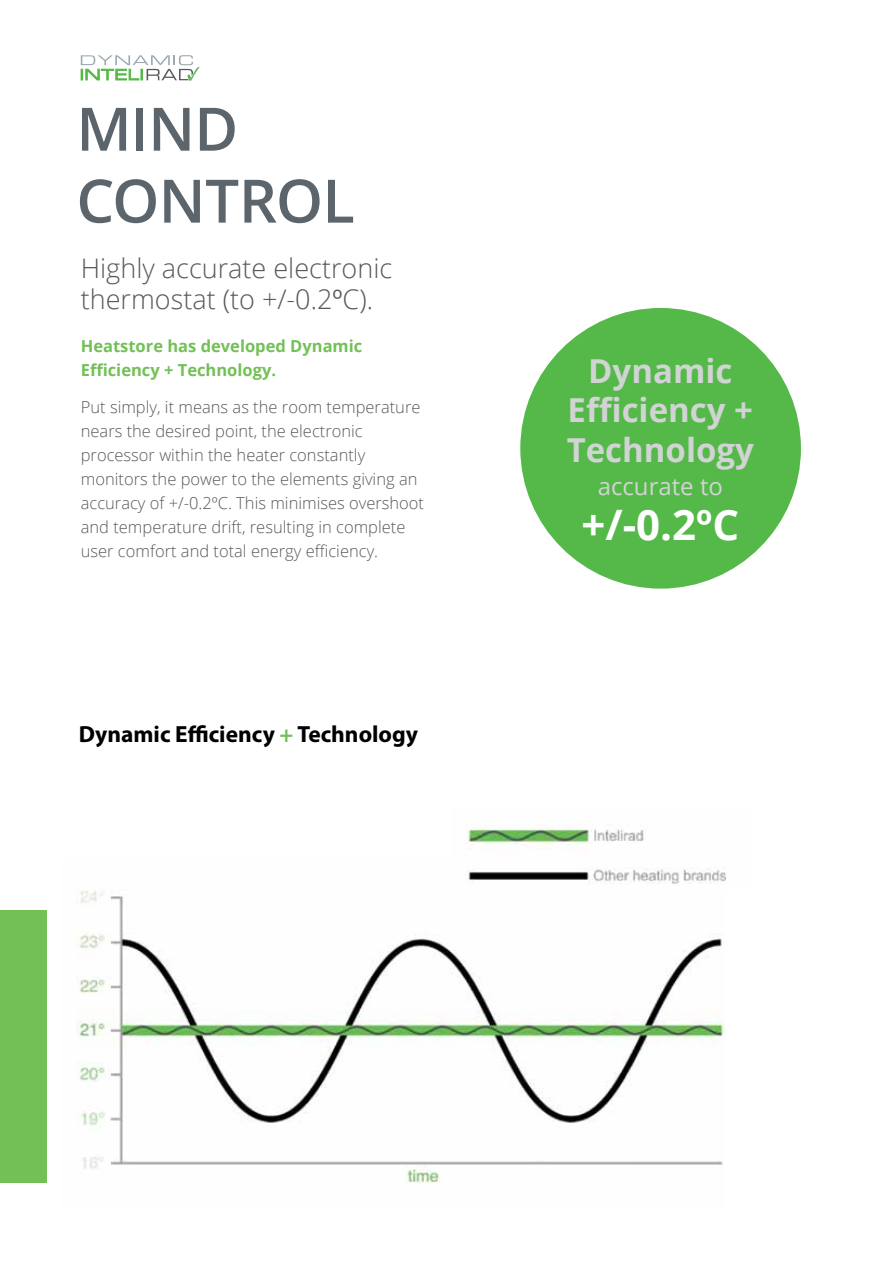
<style>
.page{position:relative;width:893px;height:1263px;background:#fff}
.page>*{position:absolute;margin:0;border:0;box-sizing:border-box;transform-origin:0 0}
.t1{font:600 60px/72px "Open Sans";letter-spacing:-.015em;color:#5c656b}
.t2{font:700 42px "Open Sans";color:#fff}
.t3{font:700 33px/39.6px "Open Sans";color:#d1d3d4;text-align:center}
.t4{font:300 27px/31.5px "Open Sans";color:#58595b}
.t5{font:24px "Open Sans";color:#d1d3d4}
.t6{font:700 23.4px "Myriad Pro";color:#000}
.t7{font:300 16.5px/24px "Open Sans";color:#58595b}
.t8{font:700 16.5px/24px "Open Sans";color:#72c056}
.s1{font-weight:400}
.s2{color:#72c056}
</style>
<div class="page">
<svg style="left:81px;top:55px;width:119px;height:26px"></svg>
<div style="left:0;top:910px;width:47px;height:272px;background:#72c056"></div>
<div style="left:520px;top:308px;width:281px;height:281px;background:#54b948;border-radius:50%"></div>
<img style="left:76px;top:890px;width:648px;height:293px">
<img style="left:451px;top:824px;width:275px;height:67px">
<h1 class="t1" style="left:76px;top:92px;width:280px">MIND<br>CONTROL</h1>
<h3 class="t4" style="left:81px;top:252px;width:313px">Highly accurate electronic thermostat (to +/-0.2<span class="s1">º</span>C).</h3>
<p class="t8" style="left:81px;top:334px;width:283px">Heatstore has developed Dynamic<br>Efficiency + Technology.</p>
<p class="t7" style="left:81px;top:394px;width:345px">Put simply, it means as the room temperature nears the desired point, the electronic processor within the heater constantly monitors the power to the elements giving an accuracy of +/-0.2ºC. This minimises overshoot and temperature drift, resulting in complete user comfort and total energy efficiency.</p>
<h3 class="t6" style="left:79px;top:719px;width:341px">Dynamic Efficiency <span class="s2">+</span> Technology</h3>
<h3 class="t3" style="left:567px;top:350px;width:189px">Dynamic<br>Efficiency +<br>Technology</h3>
<h3 class="t5" style="left:598px;top:469px;width:127px">accurate to</h3>
<h2 class="t2" style="left:581px;top:495px;width:159px">+/-0.2ºC</h2>
</div>
